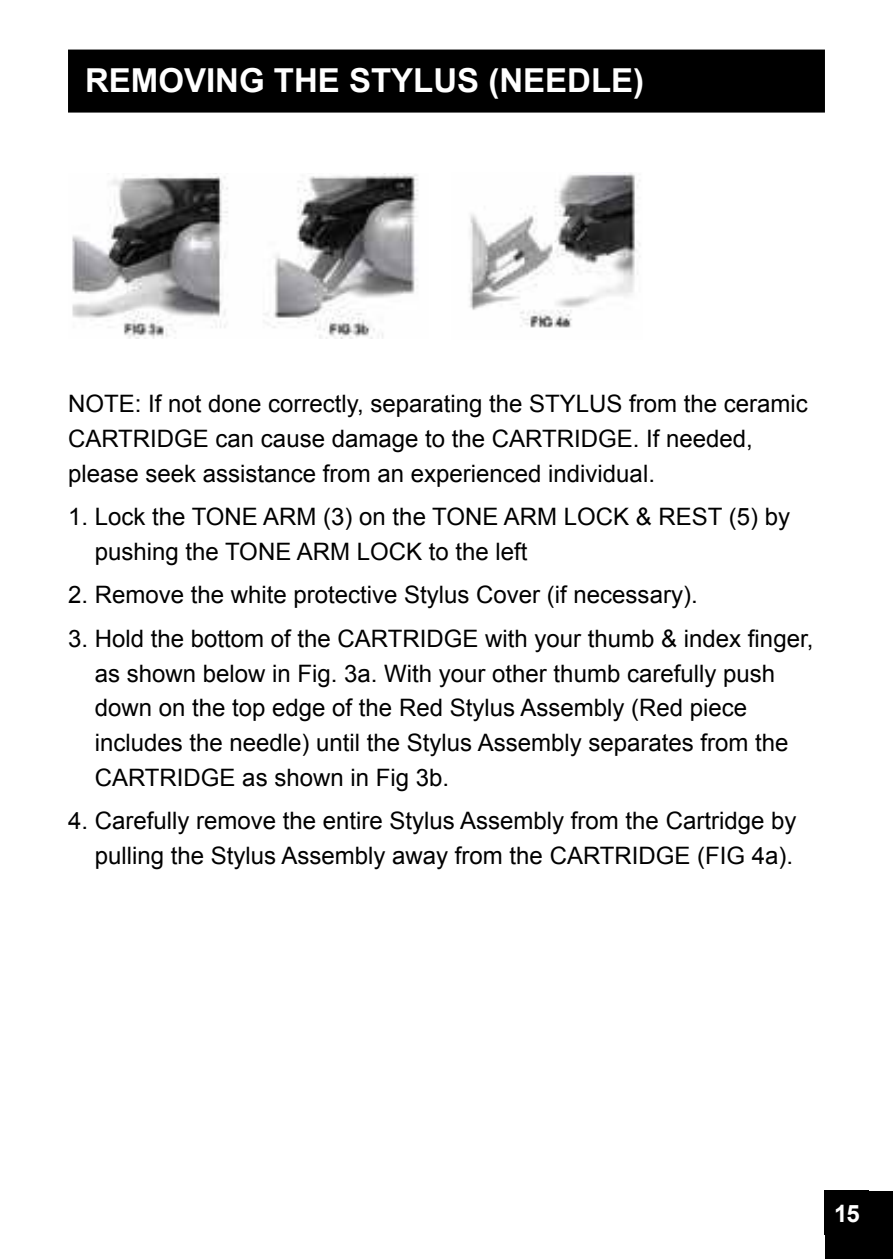
<style>
.page{position:relative;width:893px;height:1259px;background:#fff}
.page>*{position:absolute;margin:0;border:0;box-sizing:border-box;transform-origin:0 0}
.t1{font:700 33px "Arial";color:#fff}
.t2{font:24px/34.8px "Arial";color:#000}
.t3{font:700 24px "Arial";color:#fff}
</style>
<div class="page">
<div style="left:825px;top:1191px;width:68px;height:68px;background:#000"></div>
<div style="left:68px;top:50px;width:757px;height:63px;background:#000"></div>
<img style="left:469px;top:173px;width:171px;height:155px">
<img style="left:72px;top:174px;width:346px;height:165px">
<h1 class="t1" style="left:85px;top:68px;width:561px">REMOVING THE STYLUS (NEEDLE)</h1>
<p class="t2" style="left:68px;top:387px;width:741px">NOTE: If not done correctly, separating the STYLUS from the ceramic<br>CARTRIDGE can cause damage to the CARTRIDGE. If needed, please seek assistance from an experienced individual.</p>
<p class="t2" style="left:95px;top:500px;width:697px;text-indent:-27px">1. Lock the TONE ARM (3) on the TONE ARM LOCK &amp; REST (5) by pushing the TONE ARM LOCK to the left</p>
<p class="t2" style="left:68px;top:578px;width:631px">2. Remove the white protective Stylus Cover (if necessary).</p>
<p class="t2" style="left:95px;top:621px;width:720px;text-indent:-27px">3. Hold the bottom of the CARTRIDGE with your thumb &amp; index finger, as shown below in Fig. 3a. With your other thumb carefully push down on the top edge of the Red Stylus Assembly (Red piece includes the needle) until the Stylus Assembly separates from the CARTRIDGE as shown in Fig 3b.</p>
<p class="t2" style="left:68px;top:805px;width:730px;text-align:right">4. Carefully remove the entire Stylus Assembly from the Cartridge by pulling the Stylus Assembly away from the CARTRIDGE (FIG 4a).</p>
<p class="t3" style="left:834px;top:1204px;width:27px">15</p>
</div>
